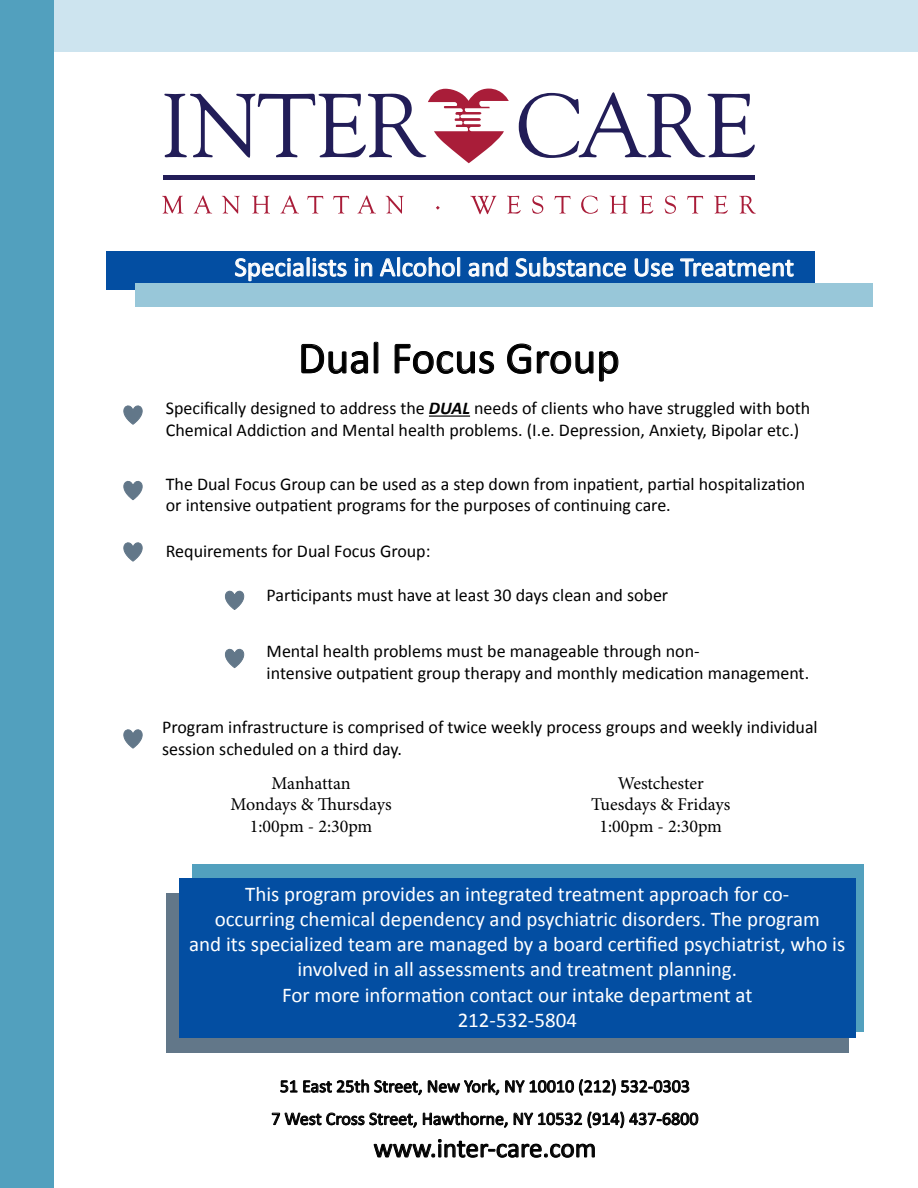
<style>
.page{position:relative;width:918px;height:1188px;background:#fff}
.page>*{position:absolute;margin:0;border:0;box-sizing:border-box;transform-origin:0 0}
.t1{font:45px "Calibri";color:#000}
.t2{font:27px "Calibri";color:#fff}
.t3{font:27px "Calibri";color:#000}
.t4{font:21px/25.2px "Calibri";color:#fff;text-align:center}
.t5{font:18px/21.6px "Calibri";color:#000}
.t6{font:18px/21.6px "Minion Pro";color:#000;text-align:center}
.s1{font-weight:700;font-style:italic}
</style>
<div class="page">
<div style="left:0;top:0;width:918px;height:52px;background:#cde4ef"></div>
<div style="left:0;top:0;width:54px;height:1188px;background:#52a0be"></div>
<svg style="left:519px;top:92px;width:236px;height:66px"></svg>
<hr style="left:163px;top:175px;width:592px;height:4px;background:#221d58">
<svg style="left:164px;top:89px;width:345px;height:74px"></svg>
<svg style="left:162px;top:195px;width:359px;height:19px"></svg>
<svg style="left:532px;top:196px;width:224px;height:18px"></svg>
<div style="left:106px;top:251px;width:708px;height:38px;background:#034ea2"></div>
<svg style="left:235px;top:257px;width:112px;height:25px"></svg>
<svg style="left:354px;top:258px;width:19px;height:19px"></svg>
<svg style="left:380px;top:257px;width:81px;height:20px"></svg>
<svg style="left:468px;top:257px;width:40px;height:20px"></svg>
<svg style="left:515px;top:257px;width:112px;height:20px"></svg>
<svg style="left:634px;top:258px;width:40px;height:19px"></svg>
<svg style="left:680px;top:258px;width:114px;height:19px"></svg>
<div style="left:135px;top:283px;width:738px;height:24px;background:#98c7d9"></div>
<svg style="left:301px;top:341px;width:78px;height:33px"></svg>
<svg style="left:394px;top:343px;width:100px;height:31px"></svg>
<svg style="left:507px;top:343px;width:112px;height:39px"></svg>
<hr style="left:429px;top:415px;width:41px;height:2px;background:#000">
<div style="left:192px;top:864px;width:672px;height:167px;background:#52a0be"></div>
<div style="left:166px;top:893px;width:683px;height:160px;background:#627789"></div>
<div style="left:179px;top:878px;width:676px;height:160px;background:#034ea2"></div>
<svg style="left:280px;top:1079px;width:410px;height:17px"></svg>
<svg style="left:271px;top:1112px;width:146px;height:16px"></svg>
<svg style="left:423px;top:1111px;width:276px;height:18px"></svg>
<svg style="left:373px;top:1139px;width:222px;height:19px"></svg>
<svg style="left:123px;top:405px;width:20px;height:20px"></svg>
<svg style="left:123px;top:480px;width:20px;height:20px"></svg>
<svg style="left:123px;top:542px;width:20px;height:20px"></svg>
<svg style="left:224px;top:590px;width:21px;height:20px"></svg>
<svg style="left:224px;top:648px;width:21px;height:20px"></svg>
<svg style="left:123px;top:729px;width:20px;height:20px"></svg>
<h2 class="t2" style="left:234px;top:250px;width:561px">Specialists in Alcohol and Substance Use Treatment</h2>
<h1 class="t1" style="left:298px;top:329px;width:323px">Dual Focus Group</h1>
<p class="t5" style="left:166px;top:397px;width:646px">Specifically designed to address the <span class="s1">DUAL</span> needs of clients who have struggled with both<br>Chemical Addiction and Mental health problems. (I.e. Depression, Anxiety, Bipolar etc.)</p>
<p class="t5" style="left:166px;top:473px;width:641px">The Dual Focus Group can be used as a step down from inpatient, partial hospitalization or intensive outpatient programs for the purposes of continuing care.</p>
<p class="t5" style="left:166px;top:541px;width:266px">Requirements for Dual Focus Group:</p>
<p class="t5" style="left:267px;top:584px;width:403px">Participants must have at least 30 days clean and sober</p>
<p class="t5" style="left:267px;top:641px;width:544px">Mental health problems must be manageable through non-<br>intensive outpatient group therapy and monthly medication management.</p>
<p class="t5" style="left:162px;top:716px;width:657px">Program infrastructure is comprised of twice weekly process groups and weekly individual session scheduled on a third day.</p>
<p class="t6" style="left:231px;top:772px;width:163px">Manhattan<br>Mondays &amp; Thursdays<br>1:00pm - 2:30pm</p>
<p class="t6" style="left:591px;top:772px;width:141px">Westchester<br>Tuesdays &amp; Fridays<br>1:00pm - 2:30pm</p>
<p class="t4" style="left:189px;top:881px;width:658px">This program provides an integrated treatment approach for co-<br>occurring chemical dependency and psychiatric disorders. The program<br>and its specialized team are managed by a board certified psychiatrist, who is involved in all assessments and treatment planning.<br>For more information contact our intake department at<br>212-532-5804</p>
<p class="t5" style="left:271px;top:1070px;width:429px;line-height:32.4px;text-align:center">51 East 25th Street, New York, NY 10010 (212) 532-0303<br>7 West Cross Street, Hawthorne, NY 10532 (914) 437-6800</p>
<h2 class="t3" style="left:373px;top:1131px;width:224px">www.inter-care.com</h2>
</div>
